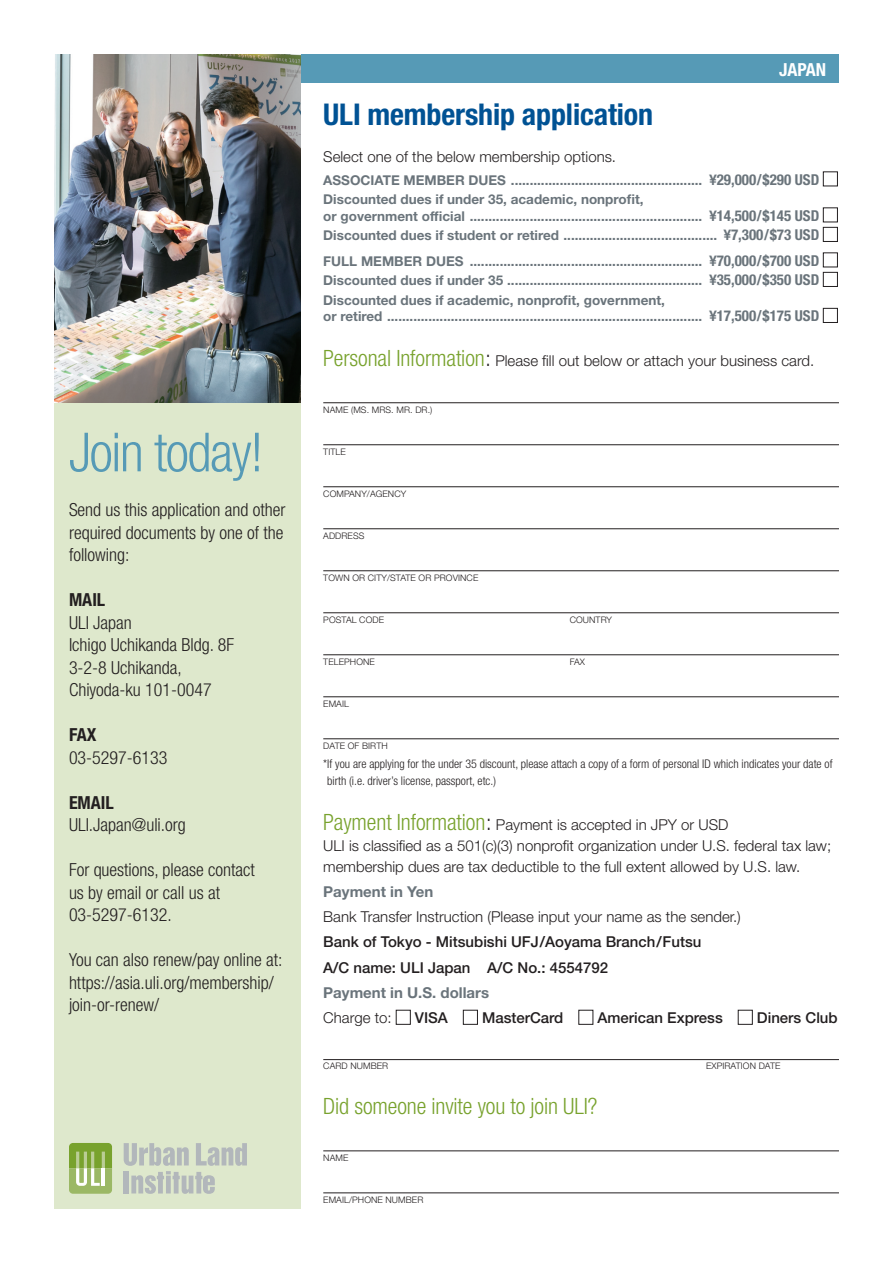
<style>
.page{position:relative;width:893px;height:1263px;background:#fff}
.page>*{position:absolute;margin:0;border:0;box-sizing:border-box;transform-origin:0 0}
.t1{font:300 condensed 54px "Helvetica Neue LT Std";letter-spacing:-.025em;color:#569ab6}
.t2{font:700 condensed 30px "Helvetica Neue LT Std";letter-spacing:-.005em;color:#005294}
.t3{font:300 condensed 22.5px "Helvetica Neue LT Std";letter-spacing:-.005em;color:#78a22d}
.t4{font:300 condensed 18px/22.5px "Helvetica Neue LT Std";color:#231f20}
.t5{font:700 condensed 18px "Helvetica Neue LT Std";color:#231f20}
.t6{font:700 condensed 18px "Helvetica Neue LT Std";color:#fff}
.t7{font:300 15px/21px "Helvetica Neue LT Std";color:#231f20}
.t8{font:500 15px/25.2px "Helvetica Neue LT Std";color:#231f20}
.t9{font:700 15px "Helvetica Neue LT Std";color:#6a747b}
.t10{font:700 13.5px/19.5px "Helvetica Neue LT Std";color:#6a747b}
.t11{font:300 condensed 12px/16.5px "Helvetica Neue LT Std";color:#231f20}
.t12{font:300 9px "Helvetica Neue LT Std";letter-spacing:.01em;color:#231f20}
.s1{font-stretch:condensed;font-size:15px}
.s2{font-stretch:condensed;font-size:22.5px;color:#78a22d}
.s3{font-stretch:condensed;font-size:22.5px}
</style>
<div class="page">
<div style="left:300px;top:54px;width:539px;height:29px;background:#569ab6"></div>
<img style="left:54px;top:54px;width:246px;height:350px">
<div style="left:54px;top:404px;width:246px;height:805px;background:#dee8cc"></div>
<hr style="left:323px;top:402px;width:516px;height:1px;background:#231f20">
<hr style="left:323px;top:444px;width:516px;height:1px;background:#231f20">
<hr style="left:323px;top:486px;width:516px;height:1px;background:#231f20">
<hr style="left:323px;top:528px;width:516px;height:1px;background:#231f20">
<hr style="left:323px;top:570px;width:516px;height:1px;background:#231f20">
<hr style="left:323px;top:612px;width:516px;height:1px;background:#231f20">
<hr style="left:323px;top:654px;width:516px;height:1px;background:#231f20">
<hr style="left:323px;top:696px;width:516px;height:1px;background:#231f20">
<hr style="left:323px;top:738px;width:516px;height:1px;background:#231f20">
<hr style="left:323px;top:1059px;width:516px;height:1px;background:#231f20">
<hr style="left:323px;top:1150px;width:516px;height:1px;background:#231f20">
<hr style="left:323px;top:1192px;width:516px;height:1px;background:#231f20">
<div style="left:823px;top:171px;width:15px;height:15px;border:1px solid #231f20"></div>
<div style="left:823px;top:207px;width:15px;height:15px;border:1px solid #231f20"></div>
<div style="left:823px;top:227px;width:15px;height:15px;border:1px solid #231f20"></div>
<div style="left:823px;top:252px;width:15px;height:15px;border:1px solid #231f20"></div>
<div style="left:823px;top:272px;width:15px;height:15px;border:1px solid #231f20"></div>
<div style="left:823px;top:308px;width:15px;height:15px;border:1px solid #231f20"></div>
<div style="left:396px;top:1010px;width:15px;height:15px;border:1px solid #231f20"></div>
<div style="left:463px;top:1010px;width:15px;height:15px;border:1px solid #231f20"></div>
<div style="left:578px;top:1010px;width:15px;height:15px;border:1px solid #231f20"></div>
<div style="left:738px;top:1010px;width:15px;height:15px;border:1px solid #231f20"></div>
<svg style="left:124px;top:1143px;width:123px;height:51px"></svg>
<svg style="left:69px;top:1143px;width:43px;height:51px;background:#9dba67"></svg>
<h1 class="t1" style="left:69px;top:421px;width:196px">Join today!</h1>
<h3 class="t4" style="left:69px;top:499px;width:218px;text-align:justify">Send us this application and other required documents by one of the following:</h3>
<h3 class="t5" style="left:69px;top:589px;width:38px">MAIL</h3>
<h3 class="t4" style="left:69px;top:611px;width:167px">ULI Japan<br>Ichigo Uchikanda Bldg. 8F<br>3-2-8 Uchikanda,<br>Chiyoda-ku 101-0047</h3>
<h3 class="t5" style="left:69px;top:724px;width:29px">FAX</h3>
<h3 class="t4" style="left:69px;top:746px;width:100px">03-5297-6133</h3>
<h3 class="t5" style="left:69px;top:791px;width:46px">EMAIL</h3>
<h3 class="t4" style="left:69px;top:814px;width:118px">ULI.Japan@uli.org</h3>
<h3 class="t4" style="left:69px;top:859px;width:187px">For questions, please contact us by email or call us at<br>03-5297-6132.</h3>
<h3 class="t4" style="left:69px;top:949px;width:215px">You can also renew/pay online at: https://asia.uli.org/membership/ join-or-renew/</h3>
<h3 class="t6" style="left:779px;top:58px;width:49px">JAPAN</h3>
<h2 class="t2" style="left:323px;top:96px;width:331px">ULI membership application</h2>
<p class="t7" style="left:323px;top:146px;width:294px">Select one of the below membership options.</p>
<p class="t10" style="left:323px;top:170px;width:498px">ASSOCIATE MEMBER DUES ................................................... <span class="s1">¥29,000/$290 USD<br></span>Discounted dues if under 35, academic, nonprofit,</p>
<p class="t10" style="left:323px;top:206px;width:498px">or government official .............................................................. <span class="s1">¥14,500/$145 USD<br></span>Discounted dues if student or retired ......................................... <span class="s1">¥7,300/$73 USD</span></p>
<p class="t10" style="left:323px;top:251px;width:498px;text-align:justify">FULL MEMBER DUES .............................................................. <span class="s1">¥70,000/$700 USD </span>Discounted dues if under 35 .................................................... <span class="s1">¥35,000/$350 USD </span>Discounted dues if academic, nonprofit, government,</p>
<p class="t10" style="left:323px;top:306px;width:498px">or retired .................................................................................... <span class="s1">¥17,500/$175 USD</span></p>
<p class="t7" style="left:323px;top:350px;width:493px"><span class="s2">Personal Information</span><span class="s3">:</span> Please fill out below or attach your business card.</p>
<p class="t12" style="left:323px;top:404px;width:111px">NAME (MS. MRS. MR. DR.)</p>
<p class="t12" style="left:323px;top:446px;width:24px">TITLE</p>
<p class="t12" style="left:323px;top:488px;width:85px">COMPANY/AGENCY</p>
<p class="t12" style="left:323px;top:530px;width:43px">ADDRESS</p>
<p class="t12" style="left:323px;top:572px;width:157px">TOWN OR CITY/STATE OR PROVINCE</p>
<p class="t12" style="left:323px;top:614px;width:62px">POSTAL CODE</p>
<p class="t12" style="left:570px;top:614px;width:44px">COUNTRY</p>
<p class="t12" style="left:323px;top:656px;width:53px">TELEPHONE</p>
<p class="t12" style="left:570px;top:656px;width:17px">FAX</p>
<p class="t12" style="left:323px;top:698px;width:27px">EMAIL</p>
<p class="t12" style="left:323px;top:740px;width:66px">DATE OF BIRTH</p>
<p class="t11" style="left:327px;top:755px;width:507px;text-indent:-4px">*If you are applying for the under 35 discount, please attach a copy of a form of personal ID which indicates your date of birth (i.e. driver’s license, passport, etc.)</p>
<p class="t7" style="left:323px;top:813px;width:509px"><span class="s2">Payment Information</span><span class="s3">:</span> Payment is accepted in JPY or USD<br>ULI is classified as a 501(c)(3) nonprofit organization under U.S. federal tax law; membership dues are tax deductible to the full extent allowed by U.S. law.</p>
<p class="t9" style="left:323px;top:882px;width:112px">Payment in Yen</p>
<p class="t7" style="left:323px;top:906px;width:419px">Bank Transfer Instruction (Please input your name as the sender.)</p>
<p class="t8" style="left:323px;top:929px;width:380px">Bank of Tokyo - Mitsubishi UFJ/Aoyama Branch/Futsu<br>A/C name: ULI Japan A/C No.: 4554792</p>
<p class="t9" style="left:323px;top:983px;width:167px">Payment in U.S. dollars</p>
<p class="t7" style="left:323px;top:1007px;width:70px">Charge to:</p>
<p class="t8" style="left:415px;top:1005px;width:35px">VISA</p>
<p class="t8" style="left:482px;top:1005px;width:83px">MasterCard</p>
<p class="t8" style="left:597px;top:1005px;width:127px">American Express</p>
<p class="t8" style="left:757px;top:1005px;width:82px">Diners Club</p>
<p class="t12" style="left:323px;top:1061px;width:66px">CARD NUMBER</p>
<p class="t12" style="left:706px;top:1061px;width:76px">EXPIRATION DATE</p>
<h3 class="t3" style="left:323px;top:1093px;width:276px">Did someone invite you to join ULI?</h3>
<p class="t12" style="left:323px;top:1152px;width:27px">NAME</p>
<p class="t12" style="left:323px;top:1194px;width:102px">EMAIL/PHONE NUMBER</p>
</div>
